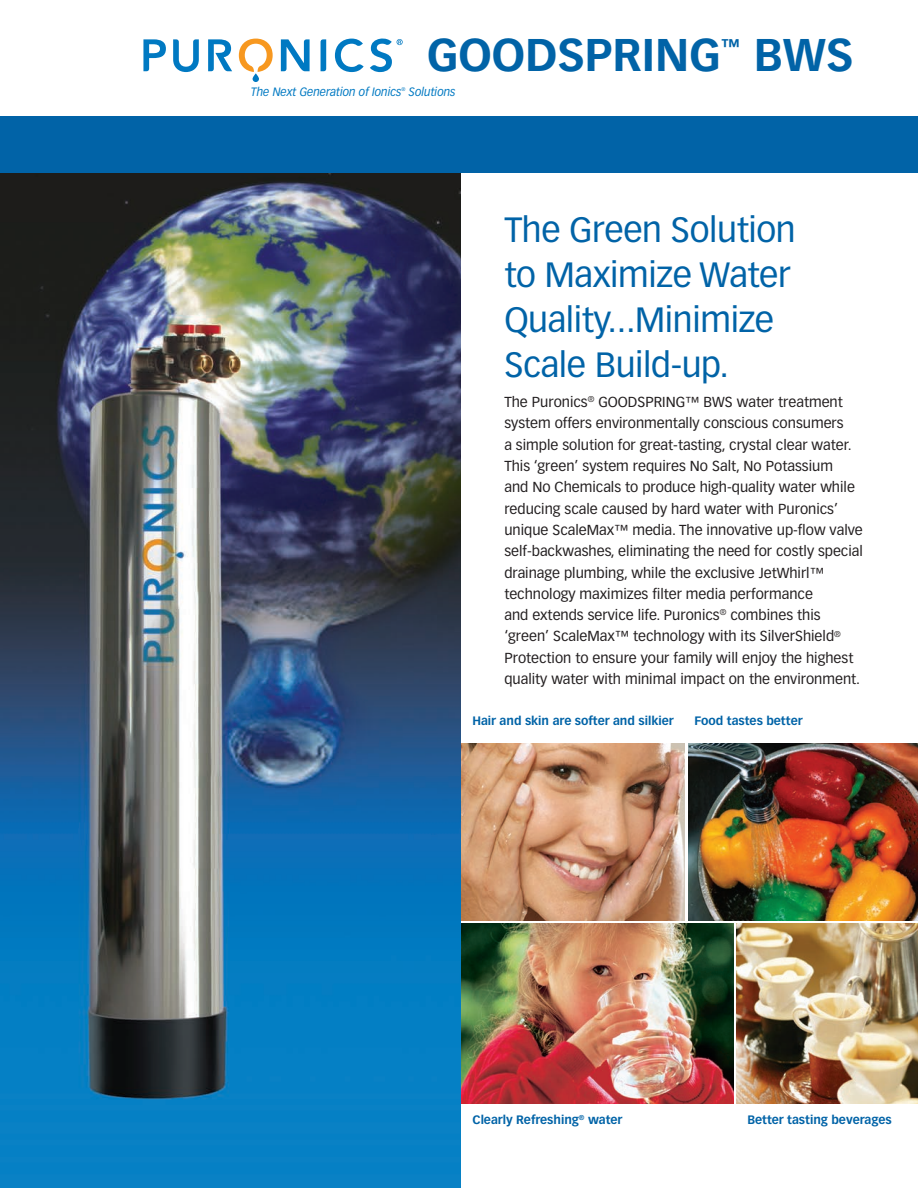
<style>
.page{position:relative;width:918px;height:1188px;background:#fff}
.page>*{position:absolute;margin:0;border:0;box-sizing:border-box;transform-origin:0 0}
.t1{font:700 45px "Vectora LH";color:#0163a7}
.t2{font:34.5px/45px "Vectora LH";letter-spacing:-.01em;color:#0163a7}
.t3{font:700 19.5px "Vectora LH";color:#0163a7}
.t4{font:14.25px/21.3px "Vectora LH";color:#231f20}
.t5{font:700 12px "Vectora LH";letter-spacing:-.005em;color:#0163a7}
.t6{font:italic 11.85px "Vectora LH";color:#0079c2;scale:.95 1}
.t7{font:italic 5.25px "Vectora LH";color:#0079c2;scale:.95 1}
</style>
<div class="page">
<img style="left:461px;top:743px;width:224px;height:177px">
<img style="left:461px;top:923px;width:272px;height:181px">
<img style="left:737px;top:923px;width:181px;height:181px">
<img style="left:688px;top:743px;width:230px;height:177px">
<svg style="left:143px;top:39px;width:23px;height:32px"></svg>
<svg style="left:321px;top:39px;width:5px;height:32px"></svg>
<svg style="left:281px;top:39px;width:29px;height:32px"></svg>
<svg style="left:173px;top:39px;width:26px;height:33px"></svg>
<svg style="left:208px;top:39px;width:24px;height:32px"></svg>
<svg style="left:335px;top:39px;width:29px;height:33px"></svg>
<svg style="left:239px;top:39px;width:34px;height:33px"></svg>
<svg style="left:253px;top:73px;width:6px;height:9px"></svg>
<svg style="left:370px;top:39px;width:33px;height:33px"></svg>
<img style="left:0;top:172px;width:461px;height:1016px">
<div style="left:0;top:116px;width:918px;height:56px;background:#0163a7"></div>
<h1 class="t1" style="left:427px;top:28px;width:296px">GOODSPRING</h1>
<h3 class="t3" style="left:721px;top:34px;width:21px">™</h3>
<h1 class="t1" style="left:754px;top:28px;width:101px">BWS</h1>
<p class="t6" style="left:251px;top:85px;width:160px">The Next Generation of Ionics</p>
<p class="t7" style="left:402px;top:86px;width:6px">®</p>
<p class="t6" style="left:409px;top:85px;width:51px">Solutions</p>
<h2 class="t2" style="left:504px;top:207px;width:293px">The Green Solution to Maximize Water<br>Quality...Minimize<br>Scale Build-up.</h2>
<p class="t4" style="left:504px;top:392px;width:360px">The Puronics<sup>®</sup> GOODSPRING™ BWS water treatment system offers environmentally conscious consumers<br>a simple solution for great-tasting, crystal clear water.<br>This ‘green’ system requires No Salt, No Potassium<br>and No Chemicals to produce high-quality water while reducing scale caused by hard water with Puronics’ unique ScaleMax™ media. The innovative up-flow valve self-backwashes, eliminating the need for costly special drainage plumbing, while the exclusive JetWhirl™ technology maximizes filter media performance<br>and extends service life. Puronics<sup>®</sup> combines this ‘green’ ScaleMax™ technology with its SilverShield<sup>® </sup>Protection to ensure your family will enjoy the highest quality water with minimal impact on the environment.</p>
<p class="t5" style="left:472px;top:713px;width:203px">Hair and skin are softer and silkier</p>
<p class="t5" style="left:694px;top:713px;width:110px">Food tastes better</p>
<p class="t5" style="left:472px;top:1112px;width:152px">Clearly Refreshing<sup>®</sup> water</p>
<p class="t5" style="left:747px;top:1112px;width:146px">Better tasting beverages</p>
</div>
